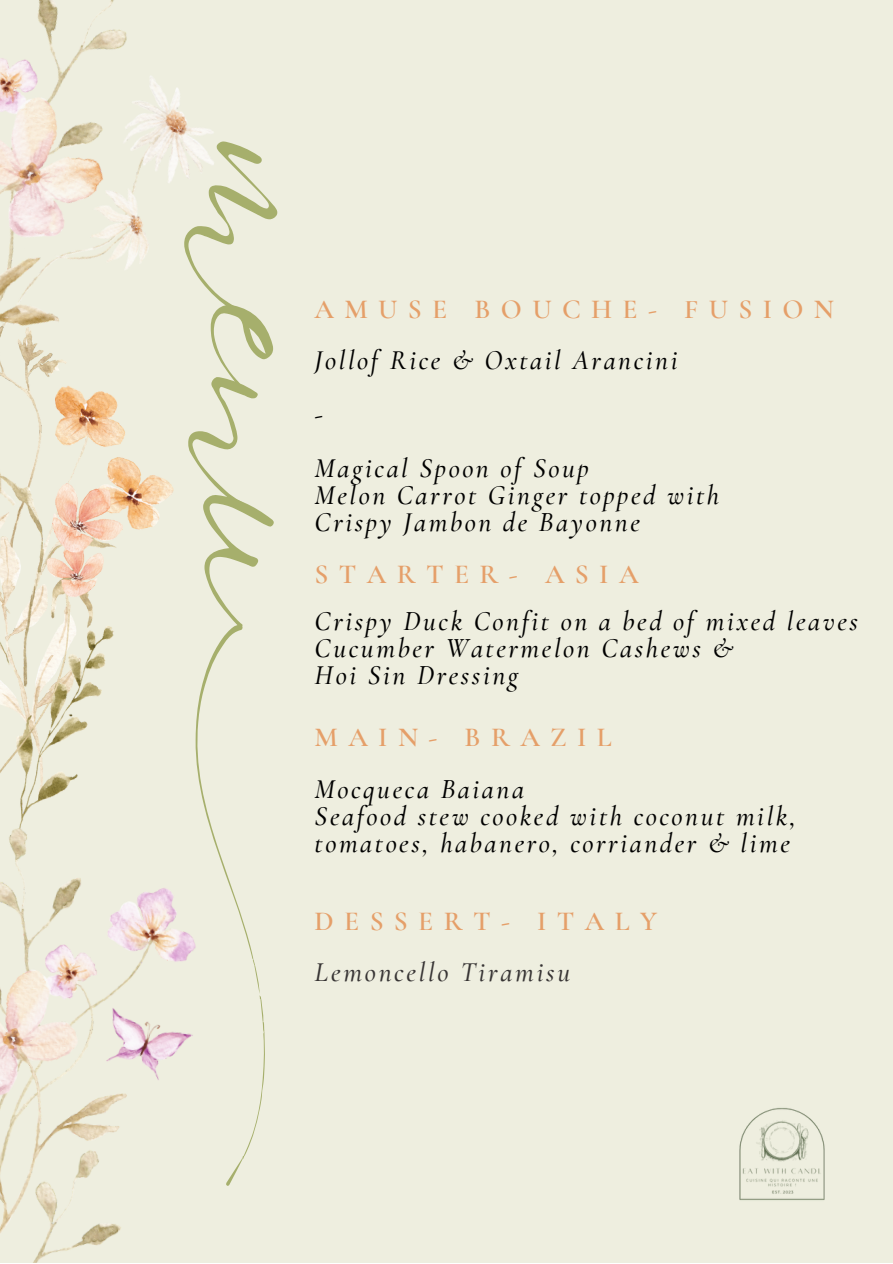
<style>
.page{position:relative;width:893px;height:1264px;background:#fff}
.page>*{position:absolute;margin:0;border:0;box-sizing:border-box;transform-origin:0 0}
.t1{font:222.6px "Eyesome Script";color:#a6af6c}
.t2{font:italic 500 27.6px/27px "Cormorant Garamond";letter-spacing:.095em;color:#000}
.t3{font:600 27.6px "Cormorant Garamond";letter-spacing:.375em;color:#e59f69}
.t4{font:italic 500 27.6px "Cormorant Garamond";letter-spacing:.1em;color:#373434}
</style>
<div class="page">
<div style="left:0;top:0;width:892px;height:1262px;background:#eeeedf"></div>
<svg style="left:195px;top:671px;width:70px;height:515px"></svg>
<img style="left:739px;top:1108px;width:86px;height:92px">
<img style="left:0;top:0;width:243px;height:671px">
<img style="left:0;top:267px;width:173px;height:545px">
<img style="left:0;top:812px;width:215px;height:450px">
<p class="t1" style="left:414px;top:146px;width:476px;rotate:90deg">menu</p>
<p class="t3" style="left:314px;top:292px;width:521px">AMUSE BOUCHE- FUSION</p>
<p class="t2" style="left:314px;top:347px;width:364px">Jollof Rice &amp; Oxtail Arancini</p>
<p class="t2" style="left:314px;top:401px;width:10px">-</p>
<p class="t2" style="left:314px;top:455px;width:275px">Magical Spoon of Soup</p>
<p class="t2" style="left:314px;top:482px;width:406px">Melon Carrot Ginger topped with</p>
<p class="t2" style="left:314px;top:509px;width:327px">Crispy Jambon de Bayonne</p>
<p class="t3" style="left:314px;top:557px;width:325px">STARTER- ASIA</p>
<p class="t2" style="left:314px;top:608px;width:545px">Crispy Duck Confit on a bed of mixed leaves</p>
<p class="t2" style="left:314px;top:634px;width:420px">Cucumber Watermelon Cashews &amp;</p>
<p class="t2" style="left:314px;top:661px;width:205px">Hoi Sin Dressing</p>
<p class="t3" style="left:314px;top:720px;width:299px">MAIN- BRAZIL</p>
<p class="t2" style="left:314px;top:775px;width:211px">Mocqueca Baiana</p>
<p class="t2" style="left:314px;top:802px;width:483px">Seafood stew cooked with coconut milk, tomatoes, habanero, corriander &amp; lime</p>
<p class="t3" style="left:314px;top:904px;width:344px">DESSERT- ITALY</p>
<p class="t4" style="left:314px;top:955px;width:257px">Lemoncello Tiramisu</p>
</div>
